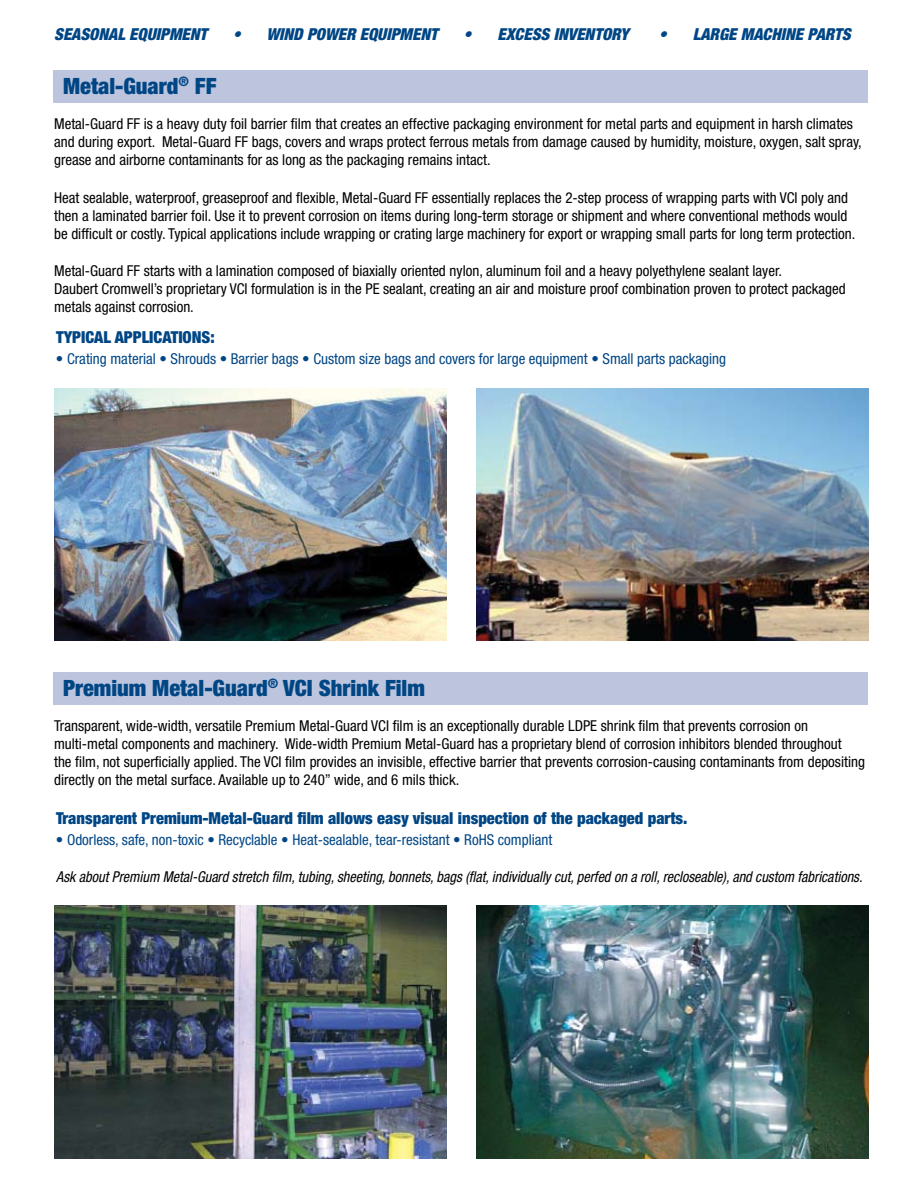
<style>
.page{position:relative;width:918px;height:1188px;background:#fff}
.page>*{position:absolute;margin:0;border:0;box-sizing:border-box;transform-origin:0 0}
.t1{font:900 condensed 22.5px "Helvetica Neue";color:#004685}
.t2{font:900 condensed 16.5px "Helvetica Neue";color:#004685}
.t3{font:italic 900 condensed 16.5px "Helvetica Neue";color:#004685}
.t4{font:condensed 15px/18px "Helvetica Neue";color:#000}
.t5{font:condensed 15px "Helvetica Neue";color:#004685}
.t6{font:italic condensed 15px "Helvetica Neue";color:#000;scale:.95 1}
</style>
<div class="page">
<img style="left:54px;top:388px;width:392px;height:253px">
<img style="left:476px;top:388px;width:392px;height:253px">
<img style="left:54px;top:906px;width:392px;height:252px">
<img style="left:476px;top:906px;width:392px;height:252px">
<div style="left:53px;top:70px;width:814px;height:32px;background:#bcc5dd"></div>
<div style="left:53px;top:672px;width:814px;height:33px;background:#bcc5dd"></div>
<p class="t3" style="left:54px;top:24px;width:155px">SEASONAL EQUIPMENT</p>
<p class="t3" style="left:233px;top:24px;width:206px">• WIND POWER EQUIPMENT</p>
<p class="t3" style="left:464px;top:24px;width:167px">• EXCESS INVENTORY</p>
<p class="t3" style="left:659px;top:24px;width:193px">• LARGE MACHINE PARTS</p>
<h1 class="t1" style="left:63px;top:72px;width:155px">Metal-Guard<sup>®</sup> FF</h1>
<p class="t4" style="left:54px;top:115px;width:809px">Metal-Guard FF is a heavy duty foil barrier film that creates an effective packaging environment for metal parts and equipment in harsh climates and during export. Metal-Guard FF bags, covers and wraps protect ferrous metals from damage caused by humidity, moisture, oxygen, salt spray, grease and airborne contaminants for as long as the packaging remains intact.</p>
<p class="t4" style="left:54px;top:188px;width:803px">Heat sealable, waterproof, greaseproof and flexible, Metal-Guard FF essentially replaces the 2-step process of wrapping parts with VCI poly and then a laminated barrier foil. Use it to prevent corrosion on items during long-term storage or shipment and where conventional methods would be difficult or costly. Typical applications include wrapping or crating large machinery for export or wrapping small parts for long term protection.</p>
<p class="t4" style="left:54px;top:262px;width:793px">Metal-Guard FF starts with a lamination composed of biaxially oriented nylon, aluminum foil and a heavy polyethylene sealant layer.<br>Daubert Cromwell’s proprietary VCI formulation is in the PE sealant, creating an air and moisture proof combination proven to protect packaged metals against corrosion.</p>
<p class="t2" style="left:56px;top:327px;width:160px">TYPICAL APPLICATIONS:</p>
<p class="t5" style="left:56px;top:350px;width:672px">• Crating material • Shrouds • Barrier bags • Custom size bags and covers for large equipment • Small parts packaging</p>
<h1 class="t1" style="left:63px;top:674px;width:363px">Premium Metal-Guard<sup>®</sup> VCI Shrink Film</h1>
<p class="t4" style="left:54px;top:717px;width:812px">Transparent, wide-width, versatile Premium Metal-Guard VCI film is an exceptionally durable LDPE shrink film that prevents corrosion on multi-metal components and machinery. Wide-width Premium Metal-Guard has a proprietary blend of corrosion inhibitors blended throughout<br>the film, not superficially applied. The VCI film provides an invisible, effective barrier that prevents corrosion-causing contaminants from depositing directly on the metal surface. Available up to 240” wide, and 6 mils thick.</p>
<p class="t2" style="left:56px;top:808px;width:633px">Transparent Premium-Metal-Guard film allows easy visual inspection of the packaged parts.</p>
<p class="t5" style="left:56px;top:831px;width:498px">• Odorless, safe, non-toxic • Recyclable • Heat-sealable, tear-resistant • RoHS compliant</p>
<p class="t6" style="left:56px;top:868px;width:850px">Ask about Premium Metal-Guard stretch film, tubing, sheeting, bonnets, bags (flat, individually cut, perfed on a roll, recloseable), and custom fabrications.</p>
</div>
